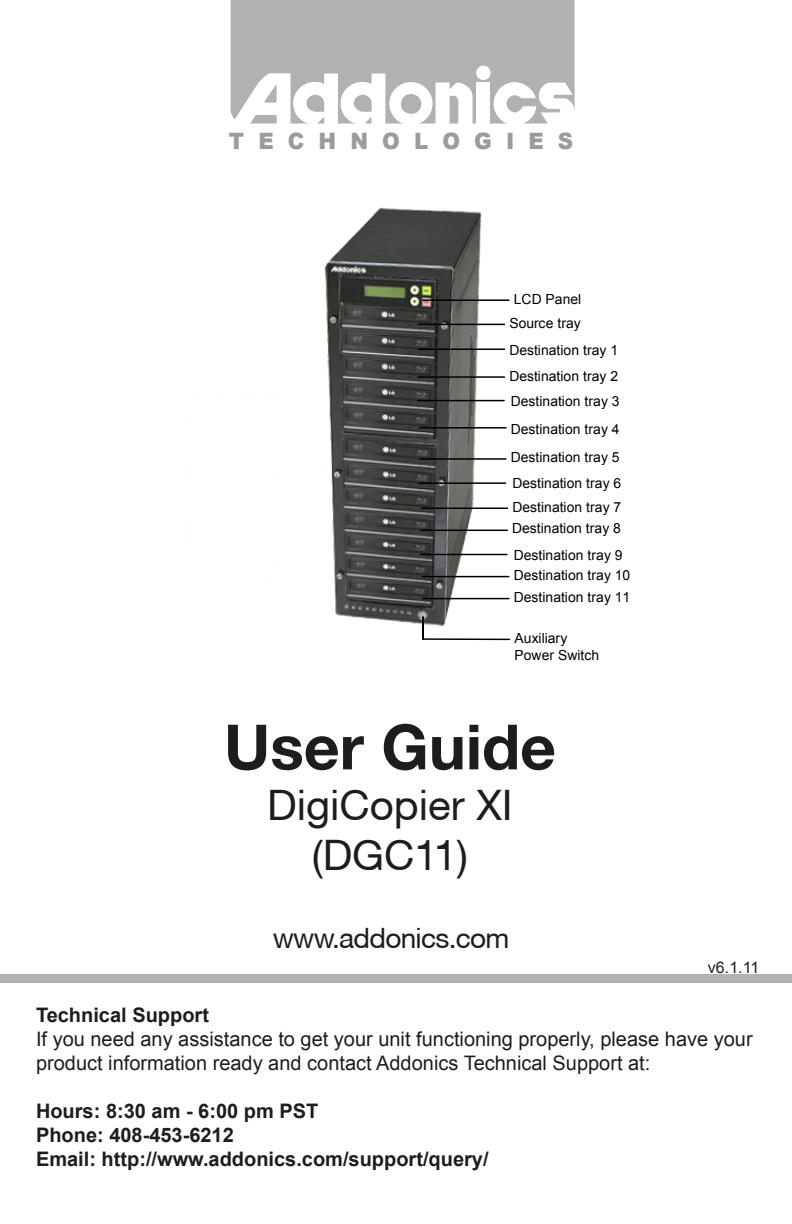
<style>
.page{position:relative;width:792px;height:1224px;background:#fff}
.page>*{position:absolute;margin:0;border:0;box-sizing:border-box;transform-origin:0 0}
.t1{font:700 62.4px "Helvetica Neue CE";color:#1d1d1b}
.t2{font:42px/50.4px "Helvetica Neue CE";color:#1d1d1b;text-align:center}
.t3{font:28px "Helvetica Neue CE";letter-spacing:-.025em;color:#1d1d1b}
.t4{font:900 22.6px "Arial";color:#9c9b9b;scale:.94 1}
.t5{font:20px/24px "Arial";color:#1d1d1b}
.t6{font:700 20px/24px "Arial";color:#1d1d1b}
.t7{font:16px "Arial";color:#1d1d1b}
.t8{font:14px/25.8px "Arial";color:#000}
</style>
<div class="page">
<div style="left:0;top:974px;width:792px;height:9px;background:#b1b1b1"></div>
<div style="left:231px;top:0;width:344px;height:33px;background:#b1b1b1"></div>
<img style="left:230px;top:33px;width:345px;height:608px">
<hr style="left:423px;top:638px;width:87px;height:2px;background:#000">
<hr style="left:418px;top:324px;width:87px;height:1px;background:#000">
<hr style="left:418px;top:348px;width:87px;height:2px;background:#000">
<hr style="left:418px;top:376px;width:87px;height:2px;background:#000">
<hr style="left:418px;top:400px;width:86px;height:1px;background:#000">
<hr style="left:423px;top:299px;width:86px;height:2px;background:#000">
<hr style="left:420px;top:427px;width:86px;height:2px;background:#000">
<hr style="left:420px;top:458px;width:86px;height:2px;background:#000">
<hr style="left:419px;top:482px;width:87px;height:2px;background:#000">
<hr style="left:421px;top:508px;width:87px;height:1px;background:#000">
<hr style="left:421px;top:530px;width:86px;height:1px;background:#000">
<hr style="left:421px;top:554px;width:86px;height:1px;background:#000">
<hr style="left:423px;top:576px;width:86px;height:1px;background:#000">
<hr style="left:423px;top:598px;width:86px;height:1px;background:#000">
<hr style="left:422px;top:616px;width:2px;height:24px;background:#000">
<h3 class="t4" style="left:229px;top:125px;width:368px">T E C H N O L O G I E S</h3>
<p class="t8" style="left:514px;top:286px;width:69px">LCD Panel</p>
<p class="t8" style="left:509px;top:311px;width:112px">Source tray<br>Destination tray 1<br>Destination tray 2<br>Destination tray 3</p>
<p class="t8" style="left:511px;top:415px;width:110px;line-height:28.6px">Destination tray 4<br>Destination tray 5</p>
<p class="t8" style="left:512px;top:472px;width:110px;line-height:23.4px">Destination tray 6<br>Destination tray 7</p>
<p class="t8" style="left:512px;top:516px;width:112px">Destination tray 8<br>Destination tray 9</p>
<p class="t8" style="left:514px;top:564px;width:118px;line-height:22px">Destination tray 10<br>Destination tray 11</p>
<p class="t8" style="left:515px;top:631px;width:86px;line-height:16px">Auxiliary<br>Power Switch</p>
<h1 class="t1" style="left:224px;top:709px;width:334px">User Guide</h1>
<h2 class="t2" style="left:267px;top:780px;width:247px">DigiCopier XI (DGC11)</h2>
<h3 class="t3" style="left:273px;top:921px;width:238px">www.addonics.com</h3>
<p class="t7" style="left:708px;top:957px;width:53px">v6.1.11</p>
<h3 class="t6" style="left:36px;top:1004px;width:175px">Technical Support</h3>
<h3 class="t5" style="left:36px;top:1028px;width:718px">If you need any assistance to get your unit functioning properly, please have your product information ready and contact Addonics Technical Support at:</h3>
<h3 class="t6" style="left:36px;top:1100px;width:454px">Hours: 8:30 am - 6:00 pm PST<br>Phone: 408-453-6212<br>Email: http://www.addonics.com/support/query/</h3>
</div>
